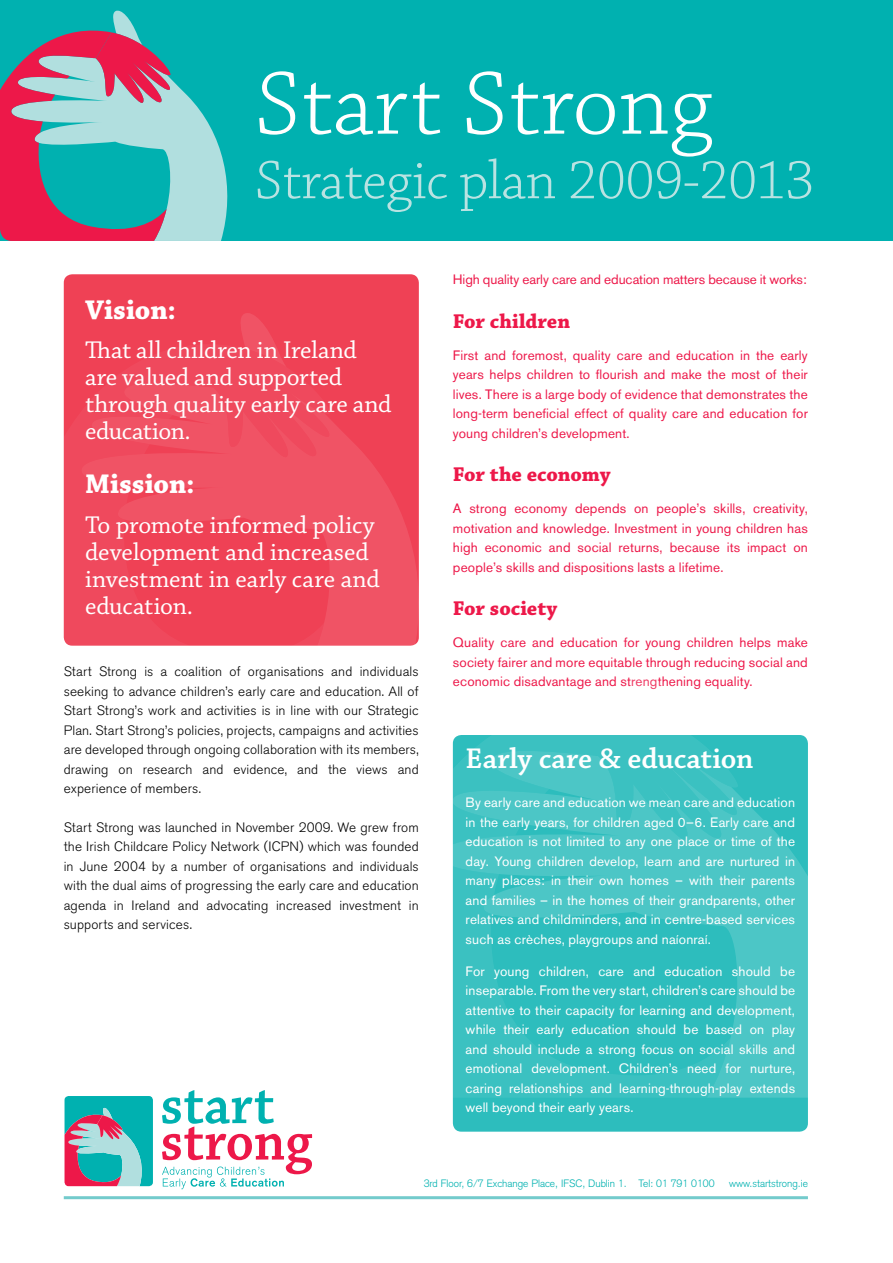
<style>
.page{position:relative;width:893px;height:1263px;background:#fff}
.page>*{position:absolute;margin:0;border:0;box-sizing:border-box;transform-origin:0 0}
.t1{font:300 94.5px "Chaparral Pro";color:#fff}
.t2{font:300 57px "Chaparral Pro";letter-spacing:-.01em;color:#b9e3e2}
.t3{font:600 30px "Chaparral Pro";letter-spacing:-.005em;color:#fff}
.t4{font:700 28.5px "Chaparral Pro";color:#fff}
.t5{font:25.5px/27px "Chaparral Pro";letter-spacing:-.01em;color:#fff}
.t6{font:700 21px "Chaparral Pro";letter-spacing:-.005em;color:#ed1849}
.t7{font:13.5px/19.5px "Akzidenz Grotesk BE";letter-spacing:.01em;color:#fff;text-align:justify}
.t8{font:13.5px/19.5px "Akzidenz Grotesk BE";letter-spacing:.01em;color:#ed1849;text-align:justify}
.t9{font:300 13.5px/19.5px "Akzidenz Grotesk BE";letter-spacing:.01em;color:#000;text-align:justify}
.t10{font:300 10.5px "Akzidenz Grotesk";color:#00b1b0}
</style>
<div class="page">
<div style="left:64px;top:274px;width:355px;height:372px;background:#ef4155;border-radius:9px"></div>
<svg style="left:324px;top:379px;width:95px;height:267px;fill:#f05365"></svg>
<svg style="left:64px;top:383px;width:260px;height:263px"></svg>
<svg style="left:213px;top:313px;width:119px;height:146px"></svg>
<div style="left:0;top:0;width:893px;height:241px;background:#00b1b0"></div>
<svg style="left:0;top:10px;width:228px;height:231px"></svg>
<svg style="left:162px;top:1090px;width:150px;height:99px"></svg>
<svg style="left:65px;top:1096px;width:88px;height:90px;background:#5c9fa8"></svg>
<hr style="left:64px;top:1196px;width:744px;height:3px;background:#73cbcc">
<div style="left:453px;top:735px;width:355px;height:397px;background:#2dbdbd;border-radius:9px"></div>
<svg style="left:731px;top:795px;width:77px;height:303px;background:#47c4c4"></svg>
<svg style="left:452px;top:735px;width:279px;height:363px"></svg>
<svg style="left:598px;top:735px;width:141px;height:106px"></svg>
<h1 class="t1" style="left:255px;top:52px;width:459px">Start Strong</h1>
<h2 class="t2" style="left:255px;top:149px;width:561px">Strategic plan 2009-2013</h2>
<h3 class="t4" style="left:85px;top:293px;width:92px">Vision:</h3>
<h3 class="t5" style="left:85px;top:338px;width:308px">That all children in Ireland are valued and supported through quality early care and education.</h3>
<h3 class="t4" style="left:85px;top:468px;width:111px">Mission:</h3>
<h3 class="t5" style="left:85px;top:513px;width:296px">To promote informed policy development and increased investment in early care and education.</h3>
<p class="t9" style="left:64px;top:662px;width:357px">Start Strong is a coalition of organisations and individuals seeking to advance children’s early care and education. All of Start Strong’s work and activities is in line with our Strategic Plan. Start Strong’s policies, projects, campaigns and activities are developed through ongoing collaboration with its members, drawing on research and evidence, and the views and experience of members.</p>
<p class="t9" style="left:64px;top:818px;width:356px">Start Strong was launched in November 2009. We grew from the Irish Childcare Policy Network (ICPN) which was founded in June 2004 by a number of organisations and individuals with the dual aims of progressing the early care and education agenda in Ireland and advocating increased investment in supports and services.</p>
<p class="t8" style="left:453px;top:270px;width:356px">High quality early care and education matters because it works:</p>
<h3 class="t6" style="left:453px;top:309px;width:119px">For children</h3>
<p class="t8" style="left:453px;top:345px;width:356px">First and foremost, quality care and education in the early years helps children to flourish and make the most of their lives. There is a large body of evidence that demonstrates the long-term beneficial effect of quality care and education for young children’s development.</p>
<h3 class="t6" style="left:453px;top:462px;width:159px">For the economy</h3>
<p class="t8" style="left:453px;top:499px;width:357px">A strong economy depends on people’s skills, creativity, motivation and knowledge. Investment in young children has high economic and social returns, because its impact on people’s skills and dispositions lasts a lifetime.</p>
<h3 class="t6" style="left:453px;top:596px;width:106px">For society</h3>
<p class="t8" style="left:453px;top:633px;width:356px">Quality care and education for young children helps make society fairer and more equitable through reducing social and economic disadvantage and strengthening equality.</p>
<h3 class="t3" style="left:466px;top:742px;width:289px">Early care &amp; education</h3>
<p class="t7" style="left:466px;top:793px;width:331px">By early care and education we mean care and education in the early years, for children aged 0–6. Early care and education is not limited to any one place or time of the day. Young children develop, learn and are nurtured in many places: in their own homes – with their parents and families – in the homes of their grandparents, other relatives and childminders, and in centre-based services such as crèches, playgroups and naíonraí.</p>
<p class="t7" style="left:466px;top:961px;width:331px">For young children, care and education should be inseparable. From the very start, children’s care should be attentive to their capacity for learning and development, while their early education should be based on play and should include a strong focus on social skills and emotional development. Children’s need for nurture, caring relationships and learning-through-play extends well beyond their early years.</p>
<p class="t10" style="left:424px;top:1177px;width:292px">3rd Floor, 6/7 Exchange Place, IFSC, Dublin 1. Tel: 01 791 0100</p>
<p class="t10" style="left:729px;top:1177px;width:80px">www.startstrong.ie</p>
</div>
